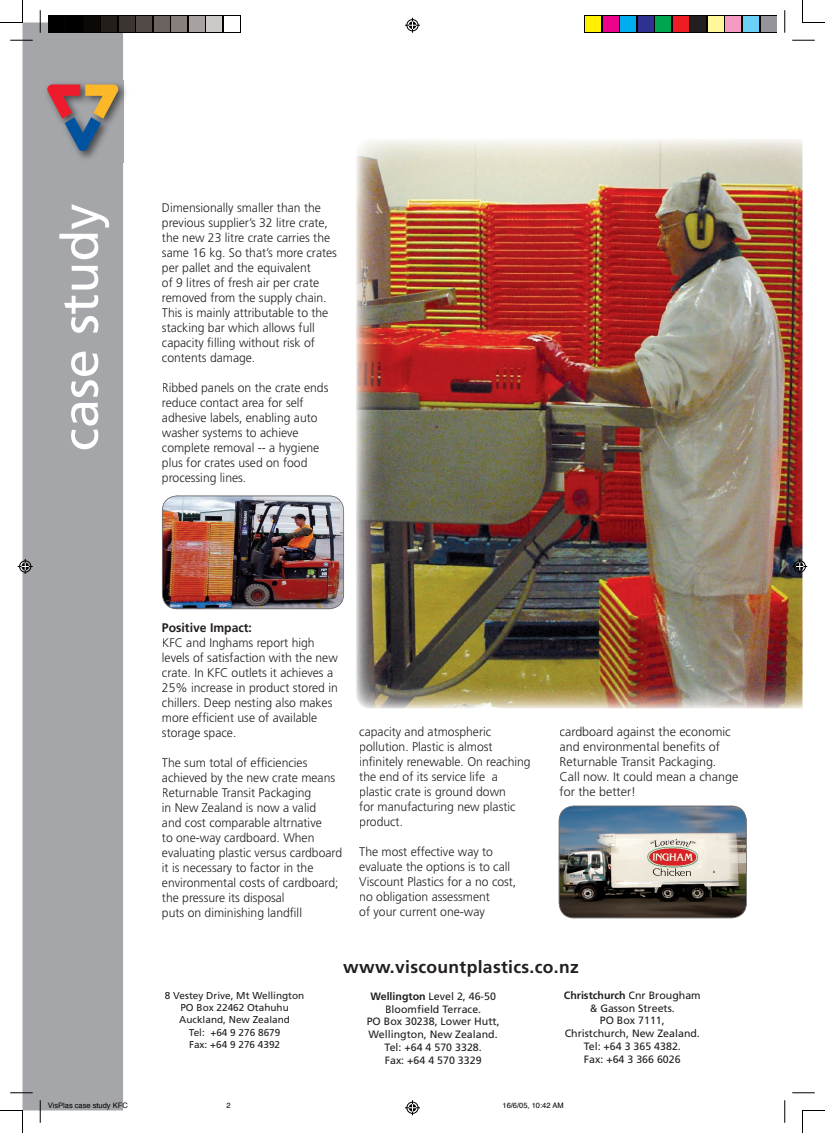
<style>
.page{position:relative;width:825px;height:1133px;background:#fff}
.page>*{position:absolute;margin:0;border:0;box-sizing:border-box;transform-origin:0 0}
.t1{font:51.12px "Frutiger";color:#fff}
.t2{font:700 17.5px "Frutiger";letter-spacing:.02em;color:#231f20}
.t3{font:300 12.5px/15px "Frutiger";color:#231f20}
.t4{font:700 12.5px "Frutiger";color:#231f20}
.t5{font:10.62px/12.8px "Frutiger";color:#231f20;text-align:center}
.t6{font:10px/12px "Frutiger";color:#231f20;text-align:center}
.t7{font:7.5px "Helvetica";color:#000}
.s1{font-weight:700}
</style>
<div class="page">
<div style="left:22px;top:22px;width:101px;height:1088px;background:#a5a6aa"></div>
<img style="left:162px;top:496px;width:182px;height:113px">
<img style="left:356px;top:315px;width:446px;height:394px">
<img style="left:356px;top:139px;width:446px;height:176px">
<img style="left:558px;top:806px;width:188px;height:112px">
<img style="left:43px;top:81px;width:83px;height:81px">
<svg style="left:47px;top:85px;width:71px;height:66px;background:#977f7b"></svg>
<svg style="left:48px;top:15px;width:192px;height:18px"></svg>
<div style="left:49px;top:16px;width:15px;height:15px;background:#000"></div>
<div style="left:66px;top:16px;width:15px;height:15px;background:#000"></div>
<div style="left:84px;top:16px;width:15px;height:15px;background:#0c0806"></div>
<div style="left:101px;top:16px;width:15px;height:15px;background:#241e1b"></div>
<div style="left:119px;top:16px;width:15px;height:15px;background:#3b3532"></div>
<div style="left:136px;top:16px;width:15px;height:15px;background:#524a47"></div>
<div style="left:154px;top:16px;width:15px;height:15px;background:#6b6360"></div>
<div style="left:171px;top:16px;width:15px;height:15px;background:#867f7c"></div>
<div style="left:189px;top:16px;width:15px;height:15px;background:#a7a2a0"></div>
<div style="left:206px;top:16px;width:15px;height:15px;background:#cdc9c8"></div>
<div style="left:224px;top:16px;width:15px;height:15px;background:#fff"></div>
<svg style="left:584px;top:15px;width:193px;height:18px"></svg>
<div style="left:586px;top:16px;width:15px;height:15px;background:#fff101"></div>
<div style="left:603px;top:16px;width:15px;height:15px;background:#ed028c"></div>
<div style="left:621px;top:16px;width:15px;height:15px;background:#00aeef"></div>
<div style="left:638px;top:16px;width:15px;height:15px;background:#2e3092"></div>
<div style="left:656px;top:16px;width:15px;height:15px;background:#00a54f"></div>
<div style="left:673px;top:16px;width:15px;height:15px;background:#ee1d23"></div>
<div style="left:691px;top:16px;width:15px;height:15px;background:#231f20"></div>
<div style="left:708px;top:16px;width:15px;height:15px;background:#fff79a"></div>
<div style="left:726px;top:16px;width:15px;height:15px;background:#f499c2"></div>
<div style="left:743px;top:16px;width:15px;height:15px;background:#6bcff6"></div>
<div style="left:761px;top:16px;width:15px;height:15px;background:#939598"></div>
<svg style="left:40px;top:10px;width:1px;height:23px"></svg>
<svg style="left:10px;top:40px;width:23px;height:1px"></svg>
<svg style="left:784px;top:10px;width:1px;height:23px"></svg>
<svg style="left:792px;top:40px;width:22px;height:1px"></svg>
<svg style="left:40px;top:1100px;width:1px;height:23px"></svg>
<svg style="left:10px;top:1092px;width:23px;height:1px"></svg>
<svg style="left:784px;top:1100px;width:1px;height:23px"></svg>
<svg style="left:792px;top:1092px;width:22px;height:1px"></svg>
<svg style="left:0;top:0;width:23px;height:23px"></svg>
<svg style="left:802px;top:0;width:23px;height:23px"></svg>
<svg style="left:0;top:1110px;width:23px;height:23px"></svg>
<svg style="left:802px;top:1110px;width:23px;height:23px"></svg>
<svg style="left:405px;top:18px;width:15px;height:15px"></svg>
<svg style="left:405px;top:1100px;width:15px;height:15px"></svg>
<svg style="left:18px;top:559px;width:15px;height:15px"></svg>
<svg style="left:792px;top:559px;width:15px;height:15px"></svg>
<h1 class="t1" style="left:50px;top:451px;width:249px;rotate:-90deg">case study</h1>
<p class="t3" style="left:162px;top:200px;width:176px">Dimensionally smaller than the previous supplier’s 32 litre crate, the new 23 litre crate carries the same 16 kg. So that’s more crates per pallet and the equivalent<br>of 9 litres of fresh air per crate removed from the supply chain.<br>This is mainly attributable to the stacking bar which allows full capacity filling without risk of contents damage.</p>
<p class="t3" style="left:162px;top:380px;width:168px">Ribbed panels on the crate ends reduce contact area for self adhesive labels, enabling auto washer systems to achieve complete removal -- a hygiene plus for crates used on food processing lines.</p>
<p class="t4" style="left:162px;top:620px;width:91px">Positive Impact:</p>
<p class="t3" style="left:162px;top:635px;width:177px">KFC and Inghams report high levels of satisfaction with the new crate. In KFC outlets it achieves a<br>25% increase in product stored in chillers. Deep nesting also makes more efficient use of available storage space.</p>
<p class="t3" style="left:162px;top:755px;width:182px">The sum total of efficiencies achieved by the new crate means<br>Returnable Transit Packaging<br>in New Zealand is now a valid<br>and cost comparable altrnative<br>to one-way cardboard. When evaluating plastic versus cardboard it is necessary to factor in the environmental costs of cardboard; the pressure its disposal<br>puts on diminishing landfill</p>
<p class="t3" style="left:359px;top:724px;width:173px">capacity and atmospheric pollution. Plastic is almost infinitely renewable. On reaching the end of its service life a plastic crate is ground down<br>for manufacturing new plastic product.</p>
<p class="t3" style="left:359px;top:844px;width:158px">The most effective way to evaluate the options is to call<br>Viscount Plastics for a no cost, no obligation assessment<br>of your current one-way</p>
<p class="t3" style="left:559px;top:724px;width:180px">cardboard against the economic and environmental benefits of<br>Returnable Transit Packaging.<br>Call now. It could mean a change for the better!</p>
<p class="t6" style="left:165px;top:990px;width:141px">8 Vestey Drive, Mt Wellington<br>PO Box 22462 Otahuhu<br>Auckland, New Zealand<br>Tel: +64 9 276 8679<br>Fax: +64 9 276 4392</p>
<h2 class="t2" style="left:343px;top:957px;width:237px">www.viscountplastics.co.nz</h2>
<p class="t5" style="left:564px;top:989px;width:138px"><span class="s1">Christchurch</span> Cnr Brougham &amp; Gasson Streets.<br>PO Box 7111,<br>Christchurch, New Zealand.<br>Tel: +64 3 365 4382.<br>Fax: +64 3 366 6026</p>
<p class="t5" style="left:367px;top:990px;width:134px"><span class="s1">Wellington</span> Level 2, 46-50<br>Bloomfield Terrace.<br>PO Box 30238, Lower Hutt,<br>Wellington, New Zealand.<br>Tel: +64 4 570 3328.<br>Fax: +64 4 570 3329</p>
<p class="t7" style="left:48px;top:1100px;width:82px">VisPlas case study KFC</p>
<p class="t7" style="left:226px;top:1100px;width:6px">2</p>
<p class="t7" style="left:502px;top:1100px;width:63px">16/6/05, 10:42 AM</p>
</div>
